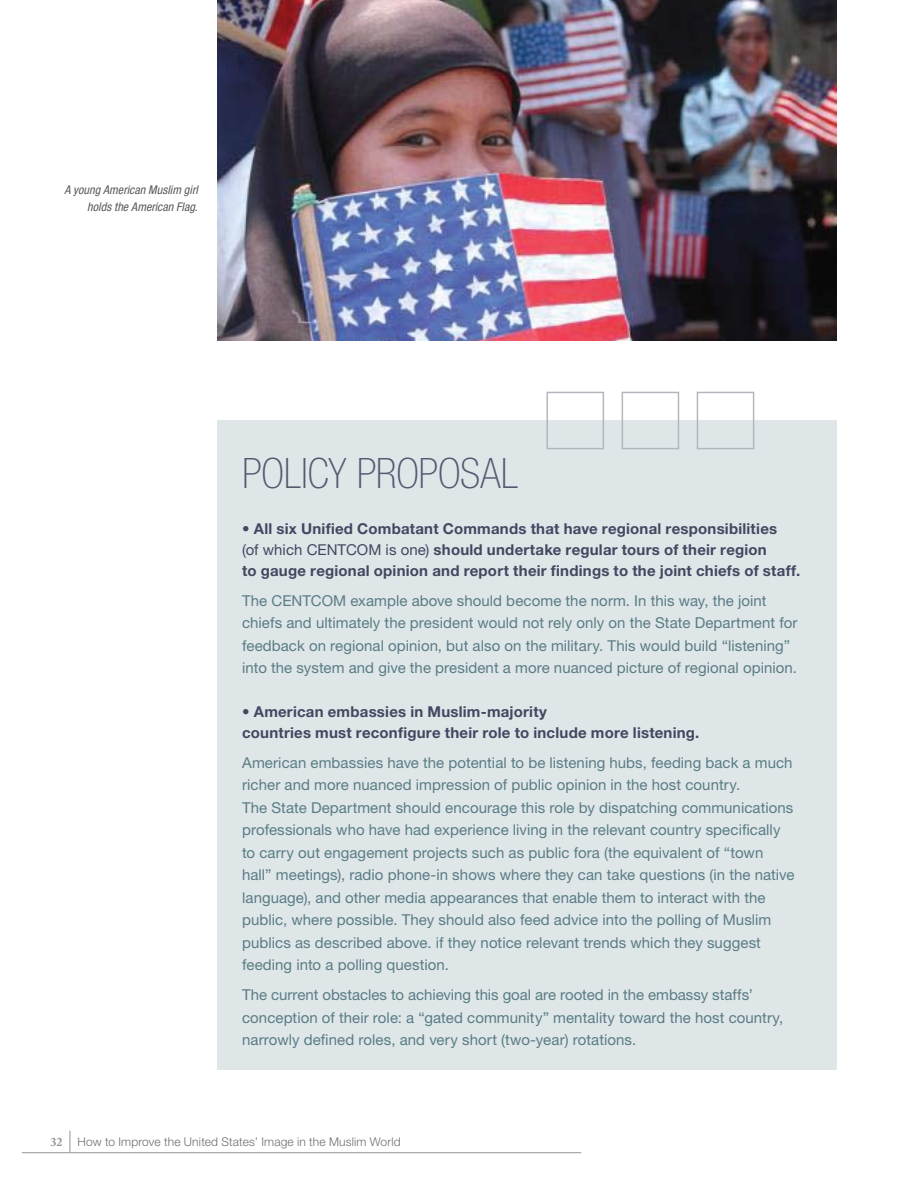
<style>
.page{position:relative;width:918px;height:1188px;background:#fff}
.page>*{position:absolute;margin:0;border:0;box-sizing:border-box;transform-origin:0 0}
.t1{font:100 condensed 42px "Helvetica Neue";letter-spacing:-.005em;color:#56586f}
.t2{font:15px/22.5px "Helvetica Neue";letter-spacing:.005em;color:#5a7c84}
.t3{font:700 15px/21px "Helvetica Neue";letter-spacing:.015em;color:#434760}
.t4{font:300 12px "Helvetica Neue";letter-spacing:.015em;color:#6d6f71}
.t5{font:italic condensed 12px/16.5px "Helvetica Neue";letter-spacing:.005em;color:#58595b;text-align:right}
.s1{font-weight:400}
.s2{font-family:"Adobe Caslon Pro";font-weight:700;color:#939598}
</style>
<div class="page">
<hr style="left:22px;top:1152px;width:559px;height:1px;background:#939598">
<svg style="left:70px;top:1131px;width:1px;height:22px"></svg>
<div style="left:217px;top:420px;width:620px;height:650px;background:#dee6e8"></div>
<div style="left:547px;top:392px;width:57px;height:57px;border:1px solid #b5b5c0"></div>
<div style="left:622px;top:392px;width:57px;height:57px;border:1px solid #b5b5c0"></div>
<div style="left:697px;top:392px;width:57px;height:57px;border:1px solid #b5b5c0"></div>
<img style="left:217px;top:0;width:620px;height:340px">
<p class="t5" style="left:64px;top:181px;width:135px">A young American Muslim girl holds the American Flag.</p>
<h1 class="t1" style="left:242px;top:450px;width:278px">POLICY PROPOSAL</h1>
<p class="t3" style="left:242px;top:517px;width:560px">• All six Unified Combatant Commands that have regional responsibilities<br><span class="s1">(of which CENTCOM is one)</span> should undertake regular tours of their region<br>to gauge regional opinion and report their findings to the joint chiefs of staff.</p>
<p class="t2" style="left:242px;top:589px;width:557px">The CENTCOM example above should become the norm. In this way, the joint chiefs and ultimately the president would not rely only on the State Department for feedback on regional opinion, but also on the military. This would build “listening” into the system and give the president a more nuanced picture of regional opinion.</p>
<p class="t3" style="left:242px;top:700px;width:459px">• American embassies in Muslim-majority<br>countries must reconfigure their role to include more listening.</p>
<p class="t2" style="left:242px;top:751px;width:554px">American embassies have the potential to be listening hubs, feeding back a much richer and more nuanced impression of public opinion in the host country.<br>The State Department should encourage this role by dispatching communications professionals who have had experience living in the relevant country specifically to carry out engagement projects such as public fora (the equivalent of “town hall” meetings), radio phone-in shows where they can take questions (in the native language), and other media appearances that enable them to interact with the public, where possible. They should also feed advice into the polling of M uslim publics as described above. if they notice relevant trends which they suggest feeding into a polling question.</p>
<p class="t2" style="left:242px;top:983px;width:543px">The current obstacles to achieving this goal are rooted in the embassy staffs’ conception of their role: a “gated community” mentality toward the host country, narrowly defined roles, and very short (two-year) rotations.</p>
<p class="t4" style="left:50px;top:1135px;width:352px"><span class="s2">32</span> How to Improve the United States’ Image in the Muslim World</p>
</div>
